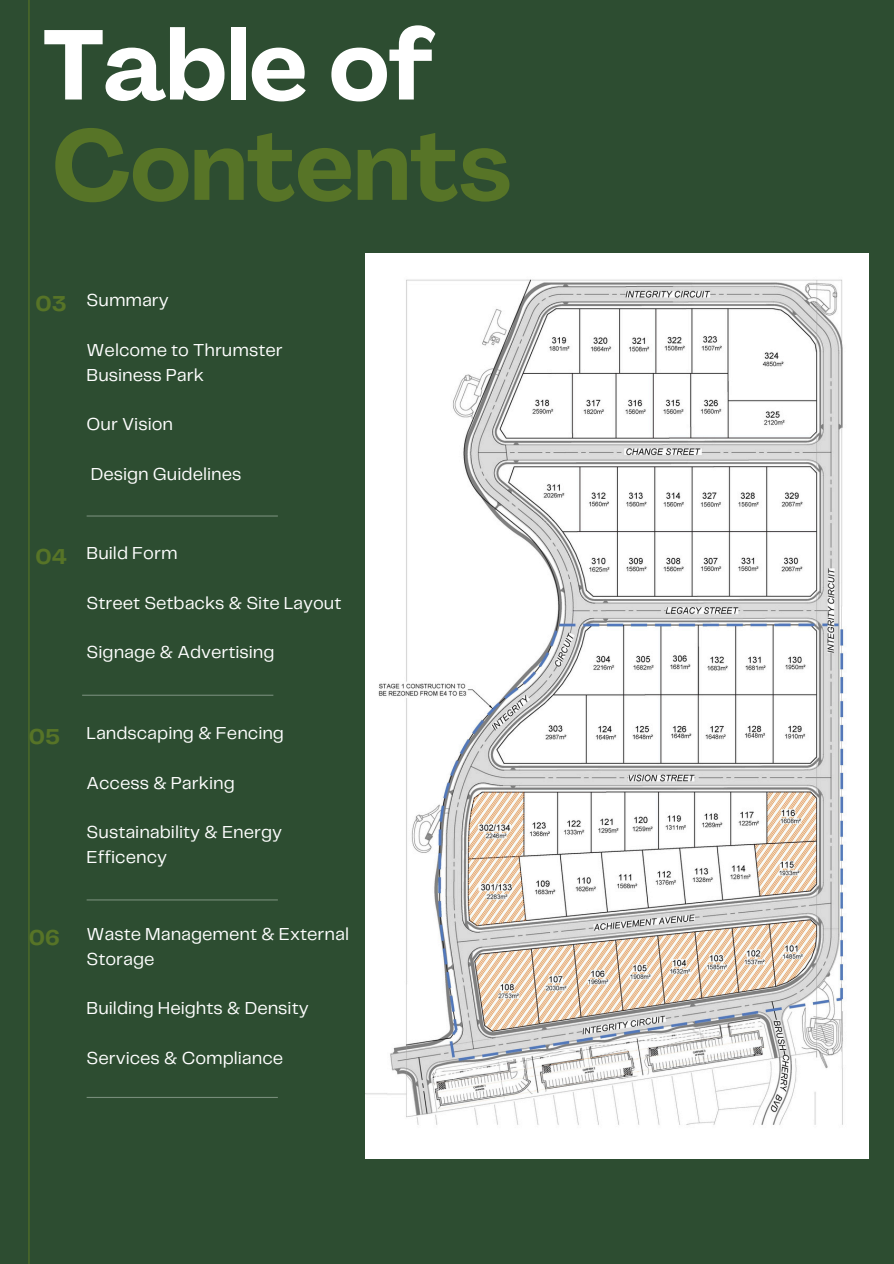
<style>
.page{position:relative;width:894px;height:1264px;background:#fff}
.page>*{position:absolute;margin:0;border:0;box-sizing:border-box;transform-origin:0 0}
.t1{font:700 97.5px "Agrandir";color:#577427}
.t2{font:700 97.5px "Agrandir";color:#fff}
.t3{font:700 22.5px "Telegraf";color:#577427}
.t4{font:18px/24.8px "Telegraf";color:#fff}
</style>
<div class="page">
<div style="left:0;top:0;width:893px;height:1263px;background:#2d4d31"></div>
<hr style="left:28px;top:0;width:2px;height:1263px;background:#577427">
<hr style="left:87px;top:515px;width:191px;height:1px;background:#768c79">
<hr style="left:82px;top:694px;width:191px;height:1px;background:#768c79">
<hr style="left:87px;top:899px;width:191px;height:1px;background:#768c79">
<hr style="left:87px;top:1096px;width:191px;height:1px;background:#768c79">
<img style="left:365px;top:254px;width:503px;height:904px">
<h1 class="t2" style="left:43px;top:26px;width:394px">Table of</h1>
<h1 class="t1" style="left:52px;top:127px;width:460px">Contents</h1>
<p class="t3" style="left:36px;top:294px;width:33px">03</p>
<p class="t4" style="left:87px;top:289px;width:84px">Summary</p>
<p class="t4" style="left:87px;top:338px;width:197px">Welcome to Thrumster</p>
<p class="t4" style="left:87px;top:363px;width:119px">Business Park</p>
<p class="t4" style="left:87px;top:413px;width:88px">Our Vision</p>
<p class="t4" style="left:91px;top:462px;width:152px">Design Guidelines</p>
<p class="t3" style="left:36px;top:547px;width:33px">04</p>
<p class="t4" style="left:87px;top:541px;width:92px">Build Form</p>
<p class="t4" style="left:87px;top:591px;width:256px">Street Setbacks &amp; Site Layout</p>
<p class="t4" style="left:87px;top:640px;width:189px">Signage &amp; Advertising</p>
<p class="t3" style="left:29px;top:727px;width:33px">05</p>
<p class="t4" style="left:87px;top:721px;width:199px">Landscaping &amp; Fencing</p>
<p class="t4" style="left:87px;top:771px;width:150px">Access &amp; Parking</p>
<p class="t4" style="left:87px;top:820px;width:197px">Sustainability &amp; Energy<br>Efficency</p>
<p class="t3" style="left:29px;top:928px;width:33px">06</p>
<p class="t4" style="left:87px;top:922px;width:264px">Waste Management &amp; External<br>Storage</p>
<p class="t4" style="left:87px;top:996px;width:223px">Building Heights &amp; Density</p>
<p class="t4" style="left:87px;top:1046px;width:198px">Services &amp; Compliance</p>
</div>
